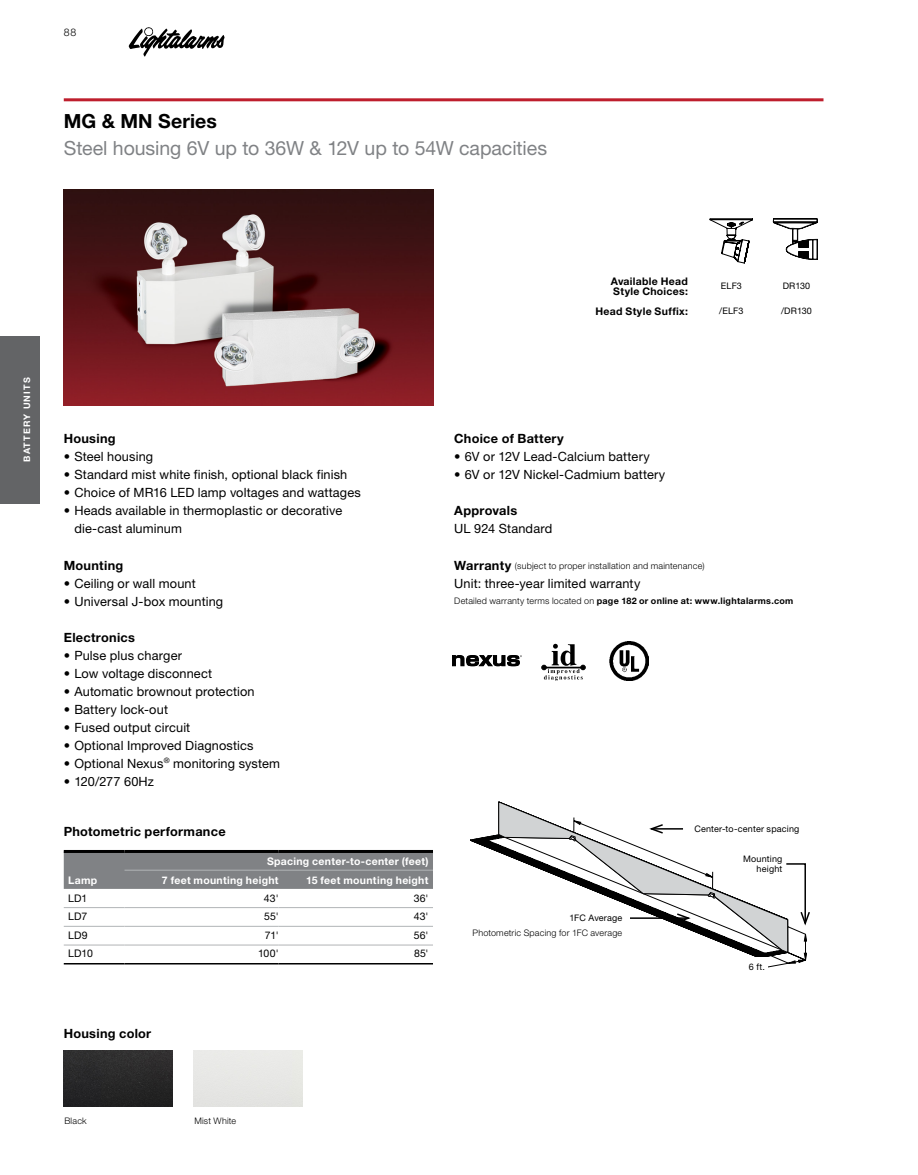
<style>
.page{position:relative;width:918px;height:1175px;background:#fff}
.page>*{position:absolute;margin:0;border:0;box-sizing:border-box;transform-origin:0 0}
.t1{font:19.5px "Helvetica Neue LT Pro";letter-spacing:-.005em;color:#808285}
.t2{font:700 19.5px "Helvetica Neue LT Pro";letter-spacing:.005em;color:#000}
.t3{font:12.75px/18px "Helvetica Neue LT Pro";letter-spacing:.01em;color:#000}
.t4{font:700 12.75px "Helvetica Neue LT Pro";letter-spacing:.02em;color:#000}
.t5{font:700 10.5px/18.8px "Helvetica Neue LT Pro";letter-spacing:.025em;color:#fff}
.t6{font:700 10.5px/9.8px "Helvetica Neue LT Pro";letter-spacing:.03em;color:#000}
.t7{font:10.5px "Helvetica Neue LT Pro";letter-spacing:.015em;color:#000}
.t8{font:300 10.5px "Helvetica Neue LT Pro";color:#000}
.t9{font:300 9px "Helvetica Neue LT Pro";letter-spacing:.02em;color:#000}
.t10{font:9px/10.5px "Helvetica Neue LT Pro";letter-spacing:.02em;color:#000;text-align:right}
.t11{font:700 9px "Helvetica Neue LT Pro";letter-spacing:.03em;color:#000}
.t12{font:700 9px "Helvetica Neue LT Pro";letter-spacing:.13em;color:#fff}
.s1{font-weight:700;font-size:12.75px}
.s2{font-weight:300}
</style>
<div class="page">
<svg style="left:541px;top:644px;width:45px;height:36px"></svg>
<img style="left:609px;top:641px;width:40px;height:39px">
<svg style="left:452px;top:655px;width:70px;height:11px"></svg>
<svg style="left:773px;top:219px;width:44px;height:41px"></svg>
<svg style="left:710px;top:219px;width:43px;height:44px"></svg>
<svg style="left:470px;top:834px;width:334px;height:126px"></svg>
<svg style="left:498px;top:801px;width:290px;height:152px"></svg>
<svg style="left:569px;top:835px;width:7px;height:6px"></svg>
<svg style="left:708px;top:892px;width:7px;height:6px"></svg>
<hr style="left:651px;top:828px;width:32px;height:1px;background:#000">
<svg style="left:647px;top:823px;width:18px;height:12px"></svg>
<div style="left:687px;top:819px;width:120px;height:19px;background:#fff"></div>
<div style="left:726px;top:854px;width:56px;height:19px;background:#fff"></div>
<hr style="left:630px;top:917px;width:58px;height:2px;background:#000">
<svg style="left:675px;top:912px;width:18px;height:12px"></svg>
<div style="left:562px;top:909px;width:68px;height:18px;background:#fff"></div>
<div style="left:747px;top:957px;width:20px;height:18px;background:#fff"></div>
<svg style="left:785px;top:862px;width:25px;height:65px"></svg>
<svg style="left:788px;top:933px;width:19px;height:30px"></svg>
<img style="left:64px;top:1050px;width:109px;height:56px">
<img style="left:64px;top:189px;width:369px;height:216px">
<svg style="left:128px;top:27px;width:97px;height:30px"></svg>
<hr style="left:64px;top:98px;width:760px;height:3px;background:#be1e2d">
<div style="left:0;top:336px;width:40px;height:167px;background:#636466"></div>
<div style="left:64px;top:853px;width:369px;height:36px;background:#808285"></div>
<hr style="left:125px;top:869px;width:154px;height:1px;background:#b1b4b6">
<hr style="left:279px;top:869px;width:154px;height:1px;background:#b1b4b6">
<hr style="left:64px;top:907px;width:61px;height:1px;background:#b1b4b6">
<hr style="left:125px;top:907px;width:154px;height:1px;background:#b1b4b6">
<hr style="left:279px;top:907px;width:154px;height:1px;background:#b1b4b6">
<hr style="left:64px;top:926px;width:61px;height:1px;background:#b1b4b6">
<hr style="left:125px;top:926px;width:154px;height:1px;background:#b1b4b6">
<hr style="left:279px;top:926px;width:154px;height:1px;background:#b1b4b6">
<hr style="left:64px;top:944px;width:61px;height:1px;background:#b1b4b6">
<hr style="left:125px;top:944px;width:154px;height:1px;background:#b1b4b6">
<hr style="left:279px;top:944px;width:154px;height:1px;background:#b1b4b6">
<hr style="left:64px;top:963px;width:61px;height:1px;background:#000">
<hr style="left:125px;top:963px;width:154px;height:1px;background:#000">
<hr style="left:279px;top:963px;width:154px;height:1px;background:#000">
<hr style="left:64px;top:850px;width:61px;height:3px;background:#000">
<hr style="left:125px;top:850px;width:154px;height:3px;background:#000">
<hr style="left:279px;top:850px;width:154px;height:3px;background:#000">
<p class="t8" style="left:64px;top:25px;width:14px">88</p>
<h1 class="t2" style="left:64px;top:109px;width:155px">MG &amp; MN Series</h1>
<h1 class="t1" style="left:64px;top:136px;width:485px">Steel housing 6V up to 36W &amp; 12V up to 54W capacities</h1>
<p class="t12" style="left:21px;top:462px;width:86px;rotate:-90deg">BATTERY UNITS</p>
<p class="t6" style="left:611px;top:276px;width:79px">Available Head<br>Style Choices:</p>
<p class="t6" style="left:596px;top:306px;width:94px">Head Style Suffix:</p>
<p class="t10" style="left:721px;top:280px;width:23px">ELF3</p>
<p class="t10" style="left:719px;top:306px;width:26px">/ELF3</p>
<p class="t10" style="left:783px;top:280px;width:29px">DR130</p>
<p class="t10" style="left:781px;top:306px;width:32px">/DR130</p>
<p class="t4" style="left:64px;top:431px;width:53px">Housing</p>
<p class="t3" style="left:64px;top:447px;width:91px">• Steel housing</p>
<p class="t3" style="left:64px;top:465px;width:285px">• Standard mist white finish, optional black finish</p>
<p class="t3" style="left:64px;top:483px;width:299px">• Choice of MR16 LED lamp voltages and wattages</p>
<p class="t3" style="left:74px;top:501px;width:269px;text-indent:-11px">• Heads available in thermoplastic or decorative die-cast aluminum</p>
<p class="t4" style="left:64px;top:557px;width:61px">Mounting</p>
<p class="t3" style="left:64px;top:573px;width:133px">• Ceiling or wall mount</p>
<p class="t3" style="left:64px;top:591px;width:161px">• Universal J-box mounting</p>
<p class="t4" style="left:64px;top:629px;width:73px">Electronics</p>
<p class="t3" style="left:64px;top:645px;width:120px">• Pulse plus charger</p>
<p class="t3" style="left:64px;top:663px;width:150px">• Low voltage disconnect</p>
<p class="t3" style="left:64px;top:681px;width:192px">• Automatic brownout protection</p>
<p class="t3" style="left:64px;top:699px;width:106px">• Battery lock-out</p>
<p class="t3" style="left:64px;top:717px;width:128px">• Fused output circuit</p>
<p class="t3" style="left:64px;top:735px;width:191px">• Optional Improved Diagnostics</p>
<p class="t3" style="left:64px;top:753px;width:218px">• Optional Nexus<sup>®</sup> monitoring system</p>
<p class="t3" style="left:64px;top:771px;width:92px">• 120/277 60Hz</p>
<p class="t4" style="left:64px;top:823px;width:163px">Photometric performance</p>
<p class="t5" style="left:68px;top:870px;width:31px">Lamp</p>
<p class="t5" style="left:162px;top:851px;width:268px;text-indent:105px">Spacing center-to-center (feet)<br>7 feet mounting height</p>
<p class="t5" style="left:306px;top:870px;width:124px">15 feet mounting height</p>
<p class="t7" style="left:68px;top:891px;width:21px">LD1</p>
<p class="t7" style="left:264px;top:891px;width:16px">43'</p>
<p class="t7" style="left:414px;top:891px;width:16px">36'</p>
<p class="t7" style="left:68px;top:910px;width:21px">LD7</p>
<p class="t7" style="left:264px;top:910px;width:16px">55'</p>
<p class="t7" style="left:414px;top:910px;width:16px">43'</p>
<p class="t7" style="left:68px;top:928px;width:21px">LD9</p>
<p class="t7" style="left:265px;top:928px;width:15px">71'</p>
<p class="t7" style="left:414px;top:928px;width:16px">56'</p>
<p class="t7" style="left:68px;top:946px;width:26px">LD10</p>
<p class="t7" style="left:258px;top:946px;width:22px">100'</p>
<p class="t7" style="left:414px;top:946px;width:16px">85'</p>
<p class="t4" style="left:64px;top:1025px;width:89px">Housing color</p>
<p class="t4" style="left:454px;top:431px;width:111px">Choice of Battery</p>
<p class="t3" style="left:454px;top:447px;width:197px">• 6V or 12V Lead-Calcium battery</p>
<p class="t3" style="left:454px;top:465px;width:213px">• 6V or 12V Nickel-Cadmium battery</p>
<p class="t4" style="left:454px;top:503px;width:64px">Approvals</p>
<p class="t3" style="left:454px;top:519px;width:100px">UL 924 Standard</p>
<p class="t9" style="left:454px;top:561px;width:252px"><span class="s1">Warranty</span> (subject to proper installation and maintenance)</p>
<p class="t3" style="left:454px;top:573px;width:188px">Unit: three-year limited warranty</p>
<p class="t11" style="left:454px;top:595px;width:341px"><span class="s2">Detailed warranty terms located on</span> page 182 or online at: www.lightalarms.com</p>
<p class="t10" style="left:570px;top:912px;width:54px">1FC Average</p>
<p class="t9" style="left:473px;top:927px;width:151px">Photometric Spacing for 1FC average</p>
<p class="t10" style="left:694px;top:823px;width:107px">Center-to-center spacing</p>
<p class="t10" style="left:743px;top:853px;width:41px">Mounting height</p>
<p class="t10" style="left:749px;top:961px;width:18px">6 ft.</p>
<p class="t9" style="left:64px;top:1115px;width:24px">Black</p>
<p class="t9" style="left:194px;top:1115px;width:43px">Mist White</p>
</div>
